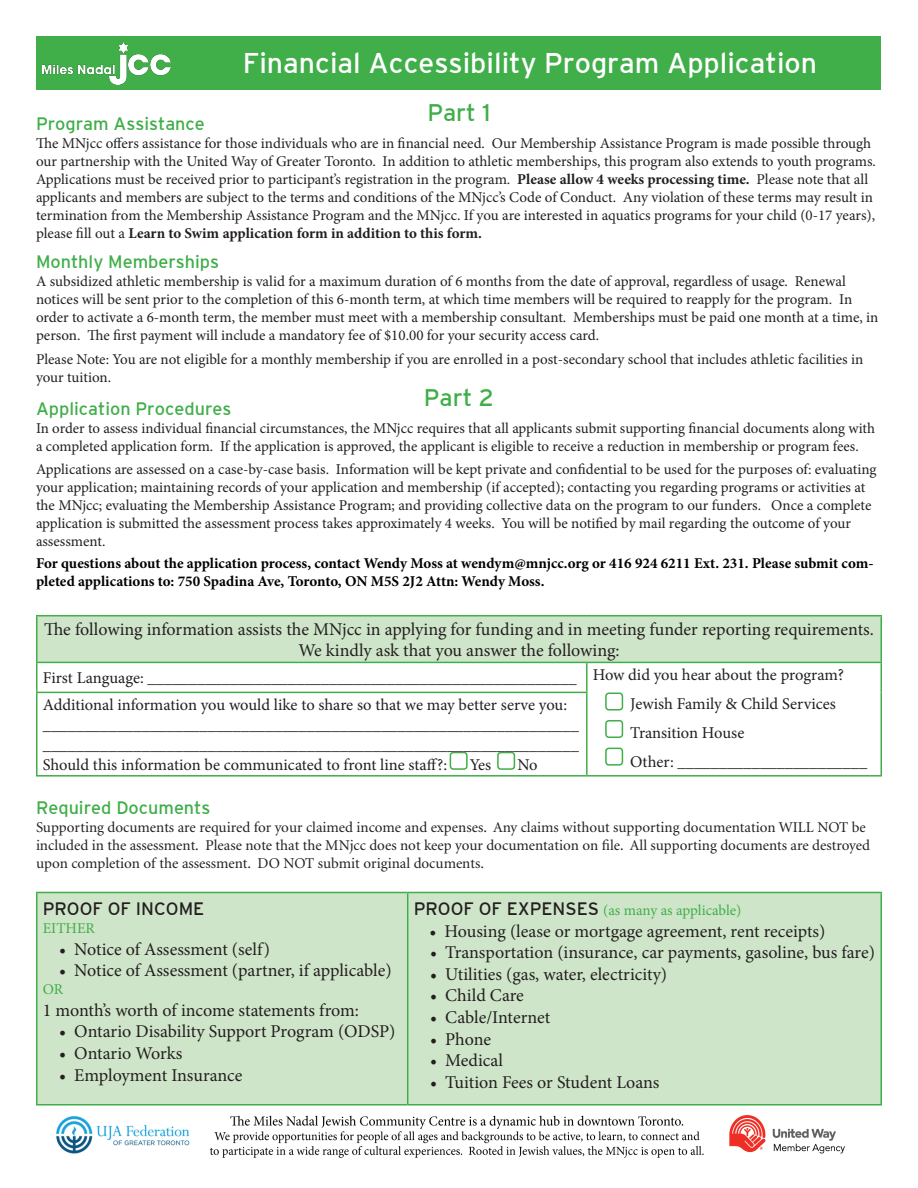
<style>
.page{position:relative;width:918px;height:1188px;background:#fff}
.page>*{position:absolute;margin:0;border:0;box-sizing:border-box;transform-origin:0 0}
.t1{font:28.5px "Interstate";color:#fff}
.t2{font:24px "Interstate";color:#40ae49}
.t3{font:18px "Minion Pro";letter-spacing:-.005em;color:#231f20}
.t4{font:18px "Interstate";color:#40ae49}
.t5{font:18px "Interstate";color:#231f20}
.t6{font:16.5px/19.8px "Minion Pro";letter-spacing:-.005em;color:#231f20}
.t7{font:15px/18px "Minion Pro";letter-spacing:-.005em;color:#231f20}
.t8{font:15px/18px "Minion";color:#231f20}
.t9{font:700 15px/18px "Minion Pro";color:#000}
.t10{font:15px "Minion Pro";letter-spacing:-.005em;color:#40ae49}
.s1{font-weight:700}
.s2{font-family:"Interstate";font-size:18px;color:#231f20}
</style>
<div class="page">
<div style="left:37px;top:37px;width:844px;height:53px;background:#40ae49"></div>
<div style="left:37px;top:616px;width:844px;height:46px;background:#cfe5c9"></div>
<hr style="left:36px;top:615px;width:551px;height:1px;background:#40ae49">
<hr style="left:36px;top:616px;width:2px;height:46px;background:#40ae49">
<hr style="left:587px;top:615px;width:295px;height:1px;background:#40ae49">
<hr style="left:880px;top:616px;width:2px;height:46px;background:#40ae49">
<hr style="left:36px;top:662px;width:551px;height:1px;background:#40ae49">
<hr style="left:36px;top:663px;width:2px;height:29px;background:#40ae49">
<hr style="left:587px;top:662px;width:295px;height:1px;background:#40ae49">
<hr style="left:586px;top:663px;width:2px;height:29px;background:#40ae49">
<hr style="left:880px;top:663px;width:2px;height:29px;background:#40ae49">
<hr style="left:36px;top:692px;width:552px;height:1px;background:#40ae49">
<hr style="left:36px;top:693px;width:2px;height:82px;background:#40ae49">
<hr style="left:586px;top:693px;width:2px;height:82px;background:#40ae49">
<hr style="left:880px;top:692px;width:2px;height:83px;background:#40ae49">
<hr style="left:36px;top:775px;width:551px;height:2px;background:#40ae49">
<hr style="left:587px;top:775px;width:295px;height:2px;background:#40ae49">
<div style="left:38px;top:893px;width:842px;height:211px;background:#cfe5c9"></div>
<hr style="left:36px;top:892px;width:372px;height:1px;background:#40ae49">
<hr style="left:36px;top:893px;width:2px;height:211px;background:#40ae49">
<hr style="left:408px;top:892px;width:474px;height:1px;background:#40ae49">
<hr style="left:407px;top:893px;width:1px;height:211px;background:#40ae49">
<hr style="left:880px;top:893px;width:2px;height:211px;background:#40ae49">
<hr style="left:36px;top:1104px;width:372px;height:2px;background:#40ae49">
<hr style="left:408px;top:1104px;width:474px;height:2px;background:#40ae49">
<div style="left:605px;top:693px;width:18px;height:18px;border:2px solid #40ae49;border-radius:3px"></div>
<div style="left:605px;top:720px;width:18px;height:18px;border:2px solid #40ae49;border-radius:3px"></div>
<div style="left:605px;top:748px;width:18px;height:18px;border:2px solid #40ae49;border-radius:3px"></div>
<div style="left:450px;top:752px;width:18px;height:18px;border:2px solid #40ae49;border-radius:3px"></div>
<div style="left:497px;top:752px;width:18px;height:18px;border:2px solid #40ae49;border-radius:3px"></div>
<img style="left:56px;top:1114px;width:789px;height:44px">
<img style="left:42px;top:43px;width:128px;height:42px">
<p class="t1" style="left:243px;top:47px;width:576px">Financial Accessibility Program Application</p>
<p class="t2" style="left:427px;top:99px;width:65px">Part 1</p>
<p class="t4" style="left:36px;top:113px;width:170px">Program Assistance</p>
<p class="t7" style="left:36px;top:134px;width:842px">The MNjcc offers assistance for those individuals who are in financial need. Our Membership Assistance Program is made possible through our partnership with the United Way of Greater Toronto. In addition to athletic memberships, this program also extends to youth programs.<br>Applications must be received prior to participant’s registration in the program. <span class="s1">Please allow 4 weeks processing time.</span> Please note that all applicants and members are subject to the terms and conditions of the MNjcc’s Code of Conduct. Any violation of these terms may result in termination from the Membership Assistance Program and the MNjcc. If you are interested in aquatics programs for your child (0-17 years), please fill out a <span class="s1">Learn to Swim application form in addition to this form.</span></p>
<p class="t4" style="left:36px;top:252px;width:185px">Monthly Memberships</p>
<p class="t7" style="left:36px;top:273px;width:844px">A subsidized athletic membership is valid for a maximum duration of 6 months from the date of approval, regardless of usage. Renewal notices will be sent prior to the completion of this 6-month term, at which time members will be required to reapply for the program. In order to activate a 6-month term, the member must meet with a membership consultant. Memberships must be paid one month at a time, in person. The first payment will include a mandatory fee of $10.00 for your security access card.</p>
<p class="t7" style="left:36px;top:351px;width:829px">Please Note: You are not eligible for a monthly membership if you are enrolled in a post-secondary school that includes athletic facilities in your tuition.</p>
<p class="t2" style="left:424px;top:385px;width:72px">Part 2</p>
<p class="t4" style="left:36px;top:399px;width:197px">Application Procedures</p>
<p class="t7" style="left:36px;top:420px;width:841px">In order to assess individual financial circumstances, the MNjcc requires that all applicants submit supporting financial documents along with a completed application form. If the application is approved, the applicant is eligible to receive a reduction in membership or program fees.</p>
<p class="t7" style="left:36px;top:460px;width:842px">Applications are assessed on a case-by-case basis. Information will be kept private and confidential to be used for the purposes of: evaluating your application; maintaining records of your application and membership (if accepted); contacting you regarding programs or activities at the MNjcc; evaluating the Membership Assistance Program; and providing collective data on the program to our funders. Once a complete application is submitted the assessment process takes approximately 4 weeks. You will be notified by mail regarding the outcome of your assessment.</p>
<p class="t9" style="left:36px;top:555px;width:839px">For questions about the application process, contact Wendy Moss at wendym@mnjcc.org or 416 924 6211 Ext. 231. Please submit com&shy;pleted applications to: 750 Spadina Ave, Toronto, ON M5S 2J2 Attn: Wendy Moss.</p>
<p class="t3" style="left:44px;top:617px;width:831px">The following information assists the MNjcc in applying for funding and in meeting funder reporting requirements.</p>
<p class="t3" style="left:298px;top:639px;width:323px">We kindly ask that you answer the following:</p>
<p class="t6" style="left:43px;top:668px;width:535px">First Language: ____________________________________________________</p>
<p class="t6" style="left:593px;top:665px;width:253px">How did you hear about the program?</p>
<p class="t6" style="left:630px;top:694px;width:207px">Jewish Family &amp; Child Services</p>
<p class="t6" style="left:630px;top:723px;width:116px">Transition House</p>
<p class="t6" style="left:630px;top:752px;width:239px">Other: _______________________</p>
<p class="t6" style="left:43px;top:695px;width:526px">Additional information you would like to share so that we may better serve you:</p>
<p class="t6" style="left:43px;top:715px;width:538px">_________________________________________________________________ _________________________________________________________________</p>
<p class="t6" style="left:43px;top:755px;width:406px">Should this information be communicated to front line staff?:</p>
<p class="t6" style="left:470px;top:755px;width:23px">Yes</p>
<p class="t6" style="left:517px;top:755px;width:22px">No</p>
<p class="t4" style="left:36px;top:797px;width:176px">Required Documents</p>
<p class="t8" style="left:36px;top:818px;width:836px">Supporting documents are required for your claimed income and expenses. Any claims without supporting documentation WILL NOT be included in the assessment. Please note that the MNjcc does not keep your documentation on file. All supporting documents are destroyed upon completion of the assessment. DO NOT submit original documents.</p>
<p class="t5" style="left:43px;top:898px;width:163px">PROOF OF INCOME</p>
<p class="t10" style="left:43px;top:918px;width:54px">EITHER</p>
<p class="t3" style="left:59px;top:937px;width:212px">• Notice of Assessment (self)</p>
<p class="t3" style="left:59px;top:958px;width:334px">• Notice of Assessment (partner, if applicable)</p>
<p class="t10" style="left:43px;top:979px;width:22px">OR</p>
<p class="t3" style="left:43px;top:998px;width:318px">1 month’s worth of income statements from:</p>
<p class="t3" style="left:59px;top:1020px;width:338px">• Ontario Disability Support Program (ODSP)</p>
<p class="t3" style="left:59px;top:1041px;width:125px">• Ontario Works</p>
<p class="t3" style="left:59px;top:1063px;width:185px">• Employment Insurance</p>
<p class="t10" style="left:414px;top:900px;width:329px"><span class="s2">PROOF OF EXPENSES</span> (as many as applicable)</p>
<p class="t3" style="left:429px;top:919px;width:398px">• Housing (lease or mortgage agreement, rent receipts)</p>
<p class="t3" style="left:430px;top:940px;width:446px">• Transportation (insurance, car payments, gasoline, bus fare)</p>
<p class="t3" style="left:430px;top:962px;width:239px">• Utilities (gas, water, electricity)</p>
<p class="t3" style="left:430px;top:984px;width:95px">• Child Care</p>
<p class="t3" style="left:430px;top:1005px;width:122px">• Cable/Internet</p>
<p class="t3" style="left:430px;top:1027px;width:63px">• Phone</p>
<p class="t3" style="left:430px;top:1048px;width:75px">• Medical</p>
<p class="t3" style="left:430px;top:1070px;width:231px">• Tuition Fees or Student Loans</p>
</div>
